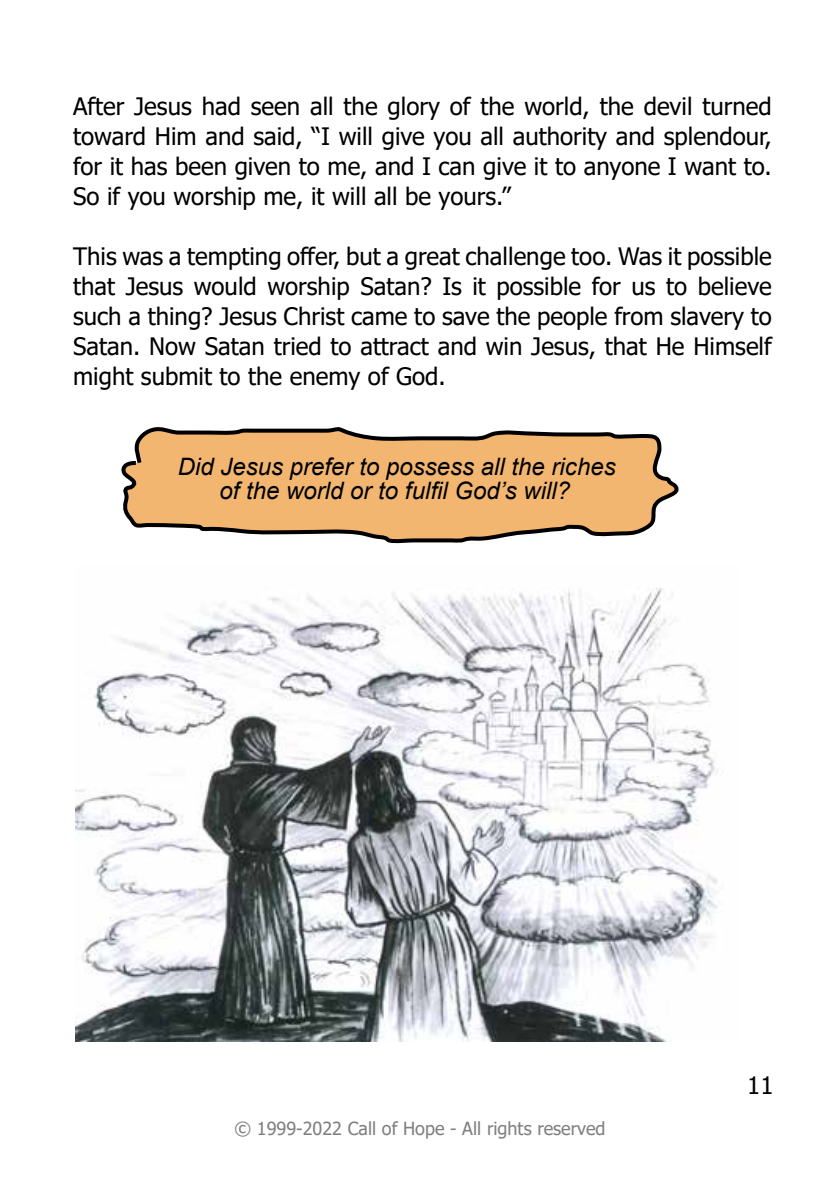
<style>
.page{position:relative;width:840px;height:1191px;background:#fff}
.page>*{position:absolute;margin:0;border:0;box-sizing:border-box;transform-origin:0 0}
.t1{font:24px/30px "Tahoma";color:#000;text-align:justify}
.t2{font:italic 24px/24px "Arial";color:#000;text-align:center}
.t3{font:18px "Tahoma";color:#7e7f81}
</style>
<div class="page">
<img style="left:75px;top:588px;width:643px;height:453px">
<svg style="left:121px;top:427px;width:558px;height:117px"></svg>
<p class="t1" style="left:73px;top:93px;width:700px">After Jesus had seen all the glory of the world, the devil turned toward Him and said, “I will give you all authority and splendour, for it has been given to me, and I can give it to anyone I want to.<br>So if you worship me, it will all be yours.”</p>
<p class="t1" style="left:73px;top:243px;width:700px">This was a tempting offer, but a great challenge too. Was it possible that Jesus would worship Satan? Is it possible for us to believe such a thing? Jesus Christ came to save the people from slavery to Satan. Now Satan tried to attract and win Jesus, that He Himself might submit to the enemy of God.</p>
<p class="t2" style="left:178px;top:454px;width:439px">Did Jesus prefer to possess all the riches of the world or to fulfil God’s will?</p>
<p class="t3" style="left:234px;top:1116px;width:372px">© 1999-2022 Call of Hope - All rights reserved</p>
<p class="t1" style="left:746px;top:1071px;width:28px">11</p>
</div>
